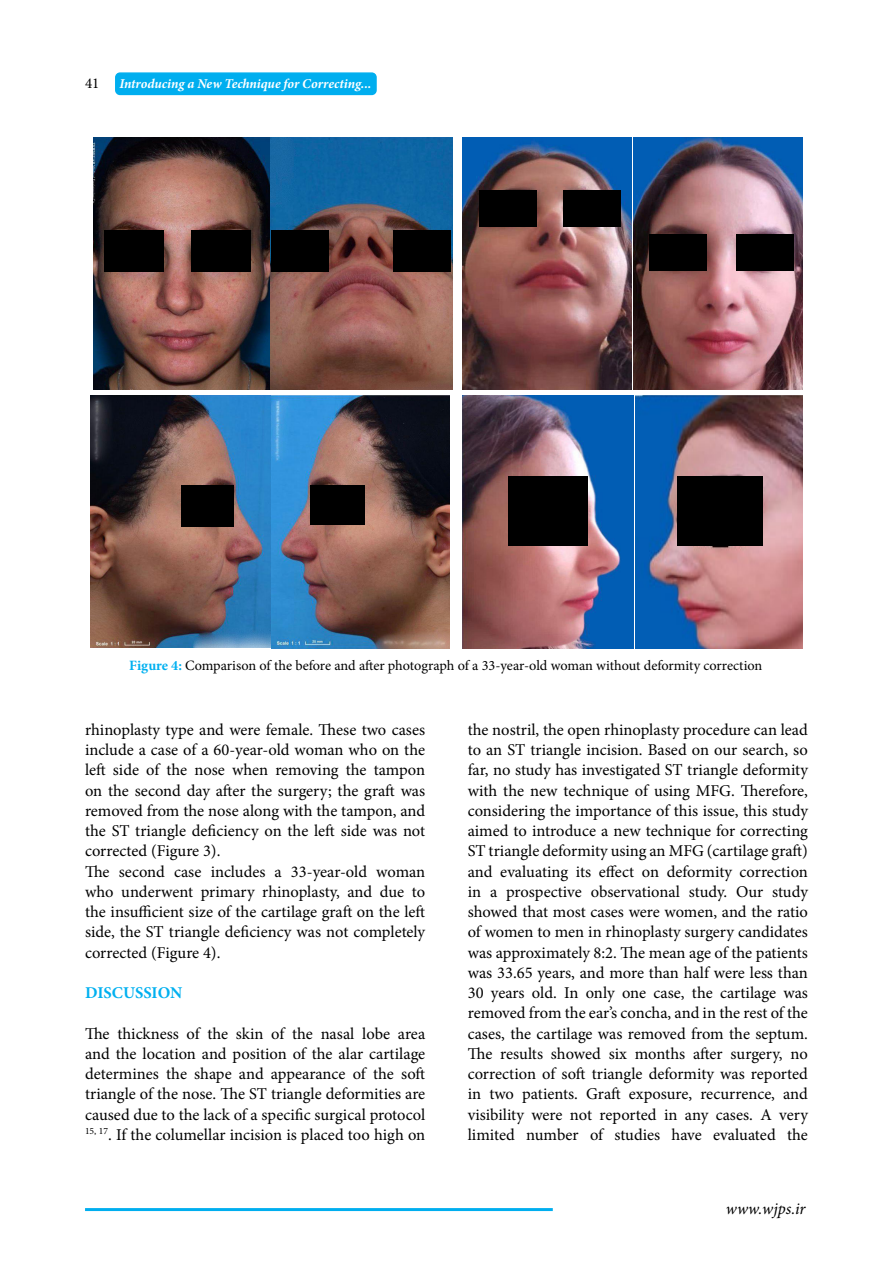
<style>
.page{position:relative;width:893px;height:1263px;background:#fff}
.page>*{position:absolute;margin:0;border:0;box-sizing:border-box;transform-origin:0 0}
.t1{font:34.95px/60.4px "Times New Roman";color:#000;scale:.72 1}
.t2{font:16.5px/20.2px "Minion Pro";color:#000;text-align:justify}
.t3{font:italic 16.5px "Minion Pro";letter-spacing:.005em;color:#000}
.t4{font:700 16.5px "Minion Pro";color:#00b0f0}
.t5{font:15px "Minion Pro";color:#000}
.t6{font:14.25px "Minion Pro";letter-spacing:-.005em;color:#000}
.t7{font:italic 700 13.5px "Minion Pro";letter-spacing:-.005em;color:#fff}
.s1{font-weight:700;color:#00b0f0}
.s2{font-weight:700}
</style>
<div class="page">
<div style="left:116px;top:73px;width:260px;height:21px;background:#00aeef;border-radius:4px"></div>
<div style="left:115px;top:72px;width:262px;height:23px;border:2px solid #00aeef;border-radius:4px"></div>
<hr style="left:85px;top:1208px;width:468px;height:3px;background:#00aeef">
<img style="left:91px;top:395px;width:358px;height:253px">
<div style="left:181px;top:485px;width:52px;height:42px;background:#000"></div>
<img style="left:462px;top:395px;width:171px;height:253px">
<img style="left:636px;top:395px;width:166px;height:253px">
<div style="left:677px;top:476px;width:85px;height:70px;background:#000"></div>
<div style="left:508px;top:476px;width:79px;height:70px;background:#000"></div>
<div style="left:310px;top:485px;width:55px;height:40px;background:#000"></div>
<img style="left:94px;top:138px;width:358px;height:251px">
<div style="left:191px;top:231px;width:59px;height:41px;background:#000"></div>
<div style="left:104px;top:231px;width:59px;height:41px;background:#000"></div>
<div style="left:271px;top:231px;width:58px;height:41px;background:#000"></div>
<div style="left:394px;top:231px;width:57px;height:41px;background:#000"></div>
<img style="left:462px;top:138px;width:341px;height:251px">
<div style="left:649px;top:234px;width:58px;height:37px;background:#000"></div>
<div style="left:736px;top:234px;width:58px;height:37px;background:#000"></div>
<div style="left:479px;top:190px;width:58px;height:36px;background:#000"></div>
<div style="left:564px;top:190px;width:57px;height:36px;background:#000"></div>
<p class="t5" style="left:85px;top:74px;width:16px">41</p>
<p class="t7" style="left:120px;top:74px;width:253px">Introducing a New Technique for Correcting...</p>
<p class="t6" style="left:129px;top:655px;width:635px"><span class="s1">Figure 4:</span> Comparison of the before and after photograph of a 33-year-old woman without deformity correction</p>
<p class="t2" style="left:85px;top:720px;width:342px;text-align:left">rhinoplasty type and were female. These two cases include a case of a 60-year-old woman who on the left side of the nose when removing the tampon on the second day after the surgery; the graft was removed from the nose along with the tampon, and the ST triangle deficiency on the left side was not corrected (Figure 3).<br>The second case includes a 33-year-old woman who underwent primary rhinoplasty, and due to the insufficient size of the cartilage graft on the left side, the ST triangle deficiency was not completely corrected (Figure 4).</p>
<p class="t4" style="left:85px;top:981px;width:99px">DISCUSSION</p>
<p class="t2" style="left:85px;top:1023px;width:342px">The thickness of the skin of the nasal lobe area and the location and position of the alar cartilage determines the shape and appearance of the soft triangle of the nose. The ST triangle deformities are caused due to the lack of a specific surgical protocol <sup>15,</sup> <sup>17</sup>. If the columellar incision is placed too high on</p>
<p class="t2" style="left:468px;top:720px;width:342px">the nostril, the open rhinoplasty procedure can lead to an ST triangle incision. Based on our search, so far, no study has investigated ST triangle deformity with the new technique of using MFG. Therefore, considering the importance of this issue, this study aimed to introduce a new technique for correcting ST triangle deformity using an MFG (cartilage graft) and evaluating its effect on deformity correction in a prospective observational study. Our study showed that most cases were women, and the ratio of women to men in rhinoplasty surgery candidates was approximately 8:2. The mean age of the patients was 33.65 years, and more than half were less than 30 years old. In only one case, the cartilage was removed from the ear’s concha, and in the rest of the cases, the cartilage was removed from the septum.<br>The results showed six months after surgery, no correction of soft triangle deformity was reported in two patients. Graft exposure, recurrence, and visibility were not reported in any cases. A very limited number of studies have evaluated the</p>
<h1 class="t1" style="left:57px;top:717px;width:1158px"><span class="s2">Fig. 4:</span> Comparison of the before and after photograph of a 33-year-old woman wit correction</h1>
<p class="t3" style="left:726px;top:1198px;width:81px">www.wjps.ir</p>
</div>
